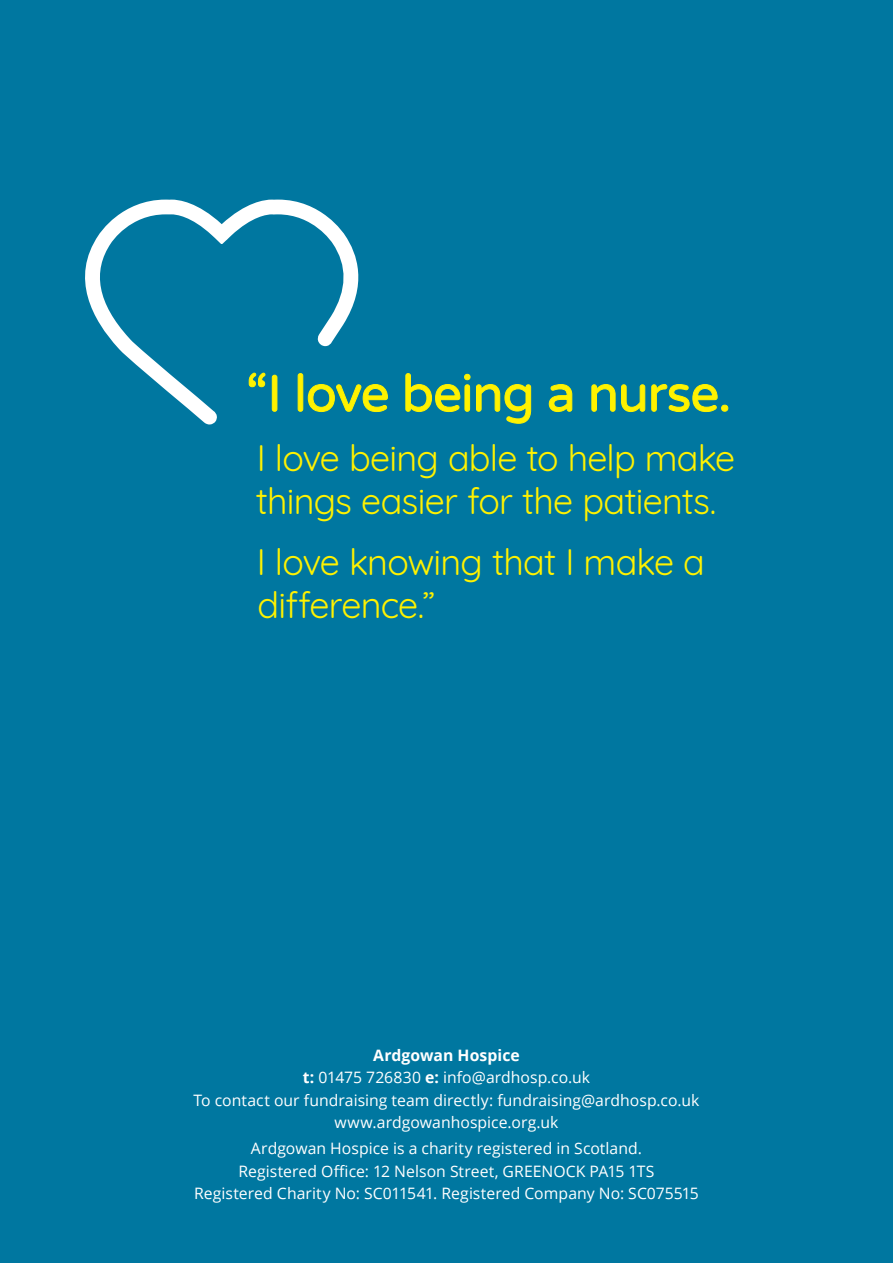
<style>
.page{position:relative;width:893px;height:1263px;background:#0077a0}
.page>*{position:absolute;margin:0;border:0;box-sizing:border-box;transform-origin:0 0}
.t1{font:51px "Varela Round";letter-spacing:-.02em;color:#fff200}
.t2{font:36px/43.2px "Quicksand";letter-spacing:-.02em;color:#fff200}
.t3{font:15.75px/22.2px "Open Sans";color:#fff;text-align:center}
.s1{font-weight:700}
</style>
<div class="page">
<svg style="left:368px;top:373px;width:20px;height:39px"></svg>
<svg style="left:405px;top:373px;width:126px;height:51px;background:#1e858c"></svg>
<svg style="left:548px;top:384px;width:25px;height:28px"></svg>
<svg style="left:591px;top:384px;width:138px;height:28px;background:#2b8b84"></svg>
<svg style="left:69px;top:200px;width:299px;height:224px;background:#248aab"></svg>
<h1 class="t1" style="left:246px;top:359px;width:487px">“I love being a nurse.</h1>
<h2 class="t2" style="left:256px;top:433px;width:481px">I love being able to help make things easier for the patients.</h2>
<h2 class="t2" style="left:257px;top:536px;width:450px">I love knowing that I make a difference.”</h2>
<p class="t3" style="left:194px;top:1044px;width:507px"><span class="s1">Ardgowan Hospice<br>t:</span> 01475 726830 <span class="s1">e:</span> info@ardhosp.co.uk<br>To contact our fundraising team directly: fundraising@ardhosp.co.uk www.ardgowanhospice.org.uk</p>
<p class="t3" style="left:194px;top:1137px;width:506px">Ardgowan Hospice is a charity registered in Scotland.<br>Registered Office: 12 Nelson Street, GREENOCK PA15 1TS<br>Registered Charity No: SC011541. Registered Company No: SC075515</p>
</div>
